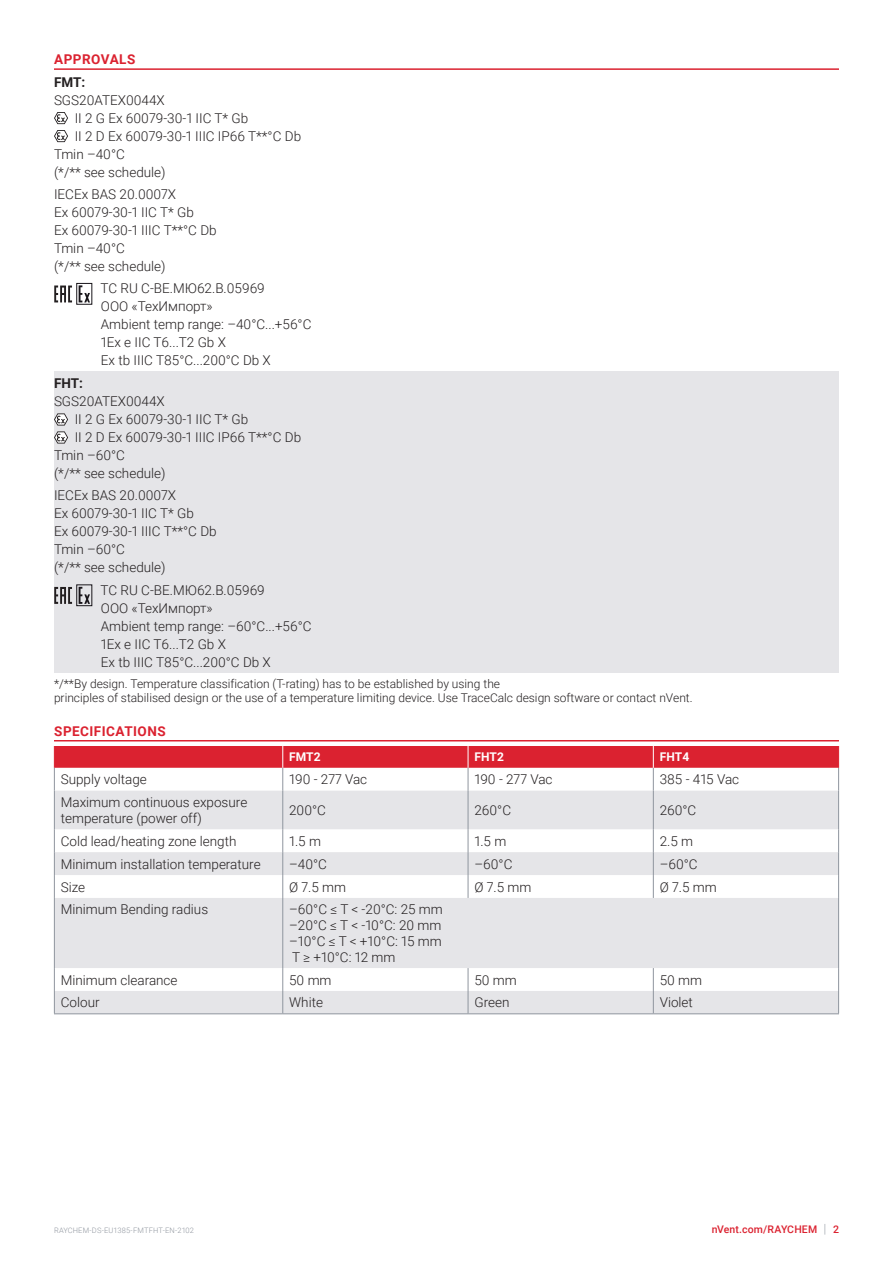
<style>
.page{position:relative;width:893px;height:1263px;background:#fff}
.page>*{position:absolute;margin:0;border:0;box-sizing:border-box;transform-origin:0 0}
.Table_Text{font:300 13.5px/15.8px "Roboto";color:#231f20}
.Bodytext_2{font:300 13.5px "Roboto";color:#231f20}
.Bodytext_1{font:300 13.5px "Roboto";color:#231f20}
.Subhead{font:700 13.5px "Roboto";letter-spacing:.035em;color:#db2230}
.Bodytext_2-2{font:700 13.5px "Roboto";color:#231f20}
.Bodytext_1-2{font:700 13.5px "Roboto";color:#231f20}
.Caption_text{font:300 12px/13.5px "Roboto";color:#231f20}
.Table_Subhead{font:700 12px "Roboto";letter-spacing:.01em;color:#fff}
.t1{font:500 10.5px "Roboto";letter-spacing:.015em;color:#db2230}
.t2{font:300 7.5px "Roboto";letter-spacing:.02em;color:#8f959e}
.s1{font-weight:300;font-size:12.6px;color:#8f959e}
</style>
<div class="page">
<hr style="left:54px;top:68px;width:785px;height:2px;background:#db2230">
<hr style="left:54px;top:740px;width:785px;height:1px;background:#db2230">
<div style="left:54px;top:372px;width:785px;height:301px;background:#e5e5e8"></div>
<svg style="left:54px;top:112px;width:14px;height:12px"></svg>
<svg style="left:54px;top:130px;width:14px;height:12px"></svg>
<svg style="left:54px;top:285px;width:18px;height:17px"></svg>
<svg style="left:79px;top:285px;width:11px;height:17px"></svg>
<svg style="left:54px;top:413px;width:14px;height:31px"></svg>
<svg style="left:54px;top:587px;width:18px;height:17px"></svg>
<svg style="left:79px;top:587px;width:11px;height:17px"></svg>
<svg style="left:55px;top:791px;width:783px;height:222px;fill:#e5e5e8"></svg>
<hr style="left:54px;top:791px;width:1px;height:38px;background:#8f959e">
<hr style="left:282px;top:791px;width:1px;height:38px;background:#8f959e">
<hr style="left:468px;top:791px;width:1px;height:38px;background:#8f959e">
<hr style="left:653px;top:791px;width:1px;height:38px;background:#8f959e">
<hr style="left:838px;top:791px;width:1px;height:38px;background:#8f959e">
<svg style="left:54px;top:829px;width:1px;height:69px"></svg>
<svg style="left:282px;top:829px;width:1px;height:69px"></svg>
<svg style="left:468px;top:829px;width:1px;height:69px"></svg>
<svg style="left:653px;top:829px;width:1px;height:69px"></svg>
<svg style="left:838px;top:829px;width:1px;height:69px"></svg>
<hr style="left:54px;top:898px;width:1px;height:70px;background:#8f959e">
<hr style="left:282px;top:898px;width:1px;height:70px;background:#8f959e">
<hr style="left:838px;top:898px;width:1px;height:70px;background:#8f959e">
<svg style="left:282px;top:968px;width:1px;height:45px"></svg>
<svg style="left:468px;top:968px;width:1px;height:45px"></svg>
<svg style="left:653px;top:968px;width:1px;height:45px"></svg>
<svg style="left:54px;top:746px;width:785px;height:45px"></svg>
<svg style="left:54px;top:968px;width:1px;height:45px"></svg>
<svg style="left:838px;top:968px;width:1px;height:45px"></svg>
<hr style="left:54px;top:1013px;width:229px;height:1px;background:#8f959e">
<hr style="left:283px;top:1013px;width:185px;height:1px;background:#8f959e">
<hr style="left:468px;top:1013px;width:185px;height:1px;background:#8f959e">
<hr style="left:653px;top:1013px;width:186px;height:1px;background:#8f959e">
<p class="Subhead" style="left:54px;top:50px;width:83px">APPROVALS</p>
<p class="Bodytext_2-2" style="left:54px;top:72px;width:33px">FMT:</p>
<p class="Bodytext_2" style="left:54px;top:90px;width:112px">SGS20ATEX0044X</p>
<p class="Bodytext_2" style="left:75px;top:108px;width:175px">II 2 G Ex 60079-30-1 IIC T* Gb</p>
<p class="Bodytext_2" style="left:75px;top:126px;width:228px">II 2 D Ex 60079-30-1 IIIC IP66 T**°C Db</p>
<p class="Bodytext_2" style="left:54px;top:144px;width:72px">Tmin –40°C</p>
<p class="Bodytext_2" style="left:54px;top:162px;width:113px">(*/** see schedule)</p>
<p class="Bodytext_2" style="left:54px;top:185px;width:124px">IECEx BAS 20.0007X</p>
<p class="Bodytext_2" style="left:54px;top:203px;width:141px">Ex 60079-30-1 IIC T* Gb</p>
<p class="Bodytext_2" style="left:54px;top:221px;width:164px">Ex 60079-30-1 IIIC T**°C Db</p>
<p class="Bodytext_2" style="left:54px;top:239px;width:72px">Tmin –40°C</p>
<p class="Bodytext_2" style="left:54px;top:257px;width:113px">(*/** see schedule)</p>
<p class="Bodytext_2" style="left:101px;top:279px;width:166px">ТС RU С-BE.МЮ62.В.05969</p>
<p class="Bodytext_2" style="left:101px;top:297px;width:113px">ООО «ТехИмпорт»</p>
<p class="Bodytext_2" style="left:101px;top:315px;width:212px">Ambient temp range: –40°C...+56°C</p>
<p class="Bodytext_2" style="left:101px;top:333px;width:127px">1Ex e IIC T6...T2 Gb X</p>
<p class="Bodytext_2" style="left:101px;top:351px;width:172px">Ex tb IIIC T85°C...200°C Db X</p>
<p class="Bodytext_1-2" style="left:54px;top:374px;width:30px">FHT:</p>
<p class="Bodytext_1" style="left:54px;top:392px;width:112px">SGS20ATEX0044X</p>
<p class="Bodytext_1" style="left:75px;top:410px;width:175px">II 2 G Ex 60079-30-1 IIC T* Gb</p>
<p class="Bodytext_1" style="left:75px;top:428px;width:228px">II 2 D Ex 60079-30-1 IIIC IP66 T**°C Db</p>
<p class="Bodytext_1" style="left:54px;top:446px;width:73px">Tmin –60°C</p>
<p class="Bodytext_1" style="left:54px;top:464px;width:113px">(*/** see schedule)</p>
<p class="Bodytext_1" style="left:54px;top:486px;width:124px">IECEx BAS 20.0007X</p>
<p class="Bodytext_1" style="left:54px;top:504px;width:141px">Ex 60079-30-1 IIC T* Gb</p>
<p class="Bodytext_1" style="left:54px;top:522px;width:164px">Ex 60079-30-1 IIIC T**°C Db</p>
<p class="Bodytext_1" style="left:54px;top:540px;width:73px">Tmin –60°C</p>
<p class="Bodytext_1" style="left:54px;top:558px;width:113px">(*/** see schedule)</p>
<p class="Bodytext_1" style="left:101px;top:580px;width:166px">ТС RU С-BE.МЮ62.В.05969</p>
<p class="Bodytext_1" style="left:101px;top:598px;width:113px">ООО «ТехИмпорт»</p>
<p class="Bodytext_1" style="left:101px;top:616px;width:212px">Ambient temp range: –60°C...+56°C</p>
<p class="Bodytext_1" style="left:101px;top:634px;width:127px">1Ex e IIC T6...T2 Gb X</p>
<p class="Bodytext_1" style="left:101px;top:652px;width:172px">Ex tb IIIC T85°C...200°C Db X</p>
<p class="Caption_text" style="left:54px;top:677px;width:640px">*/**By design. Temperature classification (T-rating) has to be established by using the<br>principles of stabilised design or the use of a temperature limiting device. Use TraceCalc design software or contact nVent.</p>
<p class="Subhead" style="left:54px;top:721px;width:113px">SPECIFICATIONS</p>
<p class="Table_Subhead" style="left:289px;top:749px;width:33px">FMT2</p>
<p class="Table_Subhead" style="left:474px;top:749px;width:31px">FHT2</p>
<p class="Table_Subhead" style="left:660px;top:749px;width:31px">FHT4</p>
<p class="Table_Text" style="left:61px;top:771px;width:88px">Supply voltage</p>
<p class="Table_Text" style="left:289px;top:771px;width:80px">190 - 277 Vac</p>
<p class="Table_Text" style="left:474px;top:771px;width:80px">190 - 277 Vac</p>
<p class="Table_Text" style="left:660px;top:771px;width:81px">385 - 415 Vac</p>
<p class="Table_Text" style="left:61px;top:794px;width:188px">Maximum continuous exposure temperature (power off)</p>
<p class="Table_Text" style="left:289px;top:802px;width:38px">200°C</p>
<p class="Table_Text" style="left:474px;top:802px;width:38px">260°C</p>
<p class="Table_Text" style="left:660px;top:802px;width:38px">260°C</p>
<p class="Table_Text" style="left:61px;top:833px;width:177px">Cold lead/heating zone length</p>
<p class="Table_Text" style="left:289px;top:833px;width:33px">1.5 m</p>
<p class="Table_Text" style="left:474px;top:833px;width:33px">1.5 m</p>
<p class="Table_Text" style="left:660px;top:833px;width:35px">2.5 m</p>
<p class="Table_Text" style="left:61px;top:855px;width:201px">Minimum installation temperature</p>
<p class="Table_Text" style="left:289px;top:855px;width:39px">–40°C</p>
<p class="Table_Text" style="left:474px;top:855px;width:40px">–60°C</p>
<p class="Table_Text" style="left:660px;top:855px;width:40px">–60°C</p>
<p class="Table_Text" style="left:61px;top:878px;width:26px">Size</p>
<p class="Table_Text" style="left:289px;top:878px;width:59px">Ø 7.5 mm</p>
<p class="Table_Text" style="left:474px;top:878px;width:59px">Ø 7.5 mm</p>
<p class="Table_Text" style="left:660px;top:878px;width:59px">Ø 7.5 mm</p>
<p class="Table_Text" style="left:61px;top:901px;width:149px">Minimum Bending radius</p>
<p class="Table_Text" style="left:289px;top:901px;width:155px">–60°C ≤ T &lt; -20°C: 25 mm</p>
<p class="Table_Text" style="left:289px;top:917px;width:154px">–20°C ≤ T &lt; -10°C: 20 mm</p>
<p class="Table_Text" style="left:289px;top:933px;width:154px">–10°C ≤ T &lt; +10°C: 15 mm</p>
<p class="Table_Text" style="left:292px;top:948px;width:105px">T ≥ +10°C: 12 mm</p>
<p class="Table_Text" style="left:61px;top:971px;width:118px">Minimum clearance</p>
<p class="Table_Text" style="left:289px;top:971px;width:44px">50 mm</p>
<p class="Table_Text" style="left:474px;top:971px;width:44px">50 mm</p>
<p class="Table_Text" style="left:660px;top:971px;width:44px">50 mm</p>
<p class="Table_Text" style="left:61px;top:994px;width:40px">Colour</p>
<p class="Table_Text" style="left:289px;top:994px;width:35px">White</p>
<p class="Table_Text" style="left:474px;top:994px;width:37px">Green</p>
<p class="Table_Text" style="left:660px;top:994px;width:35px">Violet</p>
<p class="t2" style="left:54px;top:1225px;width:142px">RAYCHEM-DS-EU1385-FMTFHT-EN-2102</p>
<p class="t1" style="left:712px;top:1222px;width:129px">nVent.com/RAYCHEM <span class="s1">|</span> 2</p>
</div>
